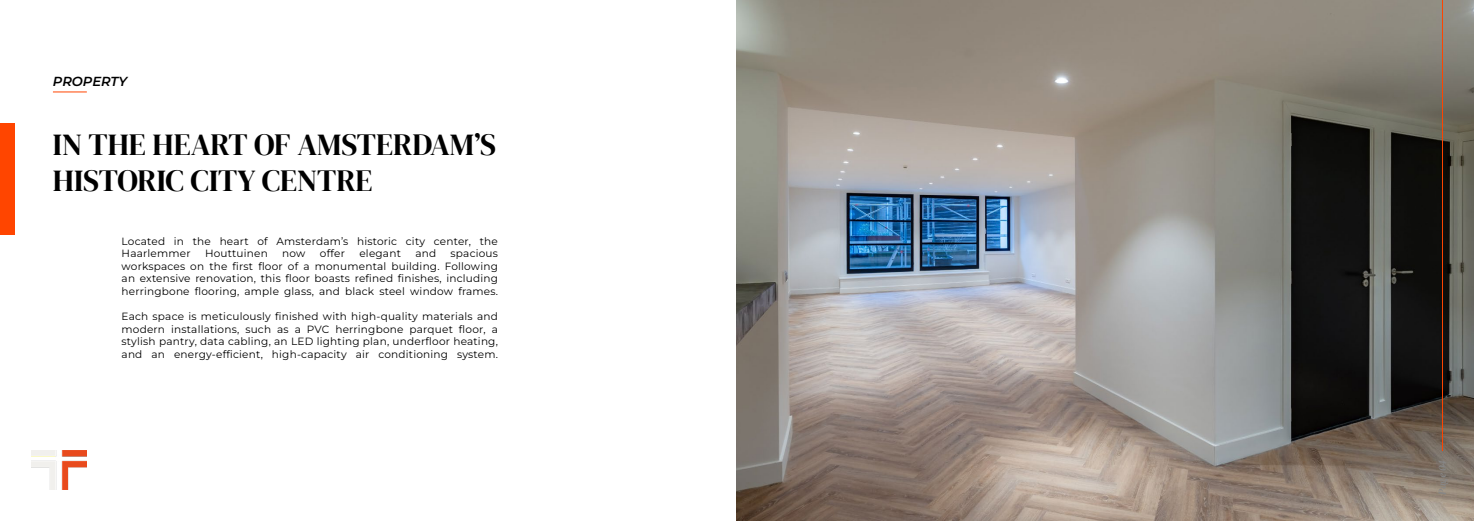
<style>
.page{position:relative;width:1474px;height:521px;background:#fff}
.page>*{position:absolute;margin:0;border:0;box-sizing:border-box;transform-origin:0 0}
.t1{font:30.62px/36.8px "DM Serif Display";color:#000}
.t2{font:italic 600 13.12px "Montserrat";letter-spacing:-.01em;color:#000}
.t3{font:10.5px/12.6px "Montserrat";letter-spacing:.02em;color:#000;text-align:justify}
.t4{font:italic 10.5px "DM Serif Display";color:#878787}
</style>
<div class="page">
<img style="left:736px;top:0;width:737px;height:521px">
<div style="left:0;top:123px;width:15px;height:111px;background:#ff4500"></div>
<hr style="left:53px;top:91px;width:34px;height:1px;background:#ff4500">
<hr style="left:1441px;top:0;width:1px;height:451px;background:#ff4500">
<img style="left:32px;top:450px;width:55px;height:39px">
<p class="t2" style="left:53px;top:72px;width:76px">PROPERTY</p>
<h1 class="t1" style="left:53px;top:126px;width:445px">IN THE HEART OF AMSTERDAM’S<br>HISTORIC CITY CENTRE</h1>
<p class="t3" style="left:122px;top:234px;width:378px">Located in the heart of Amsterdam’s historic city center, the<br>Haarlemmer</p>
<p class="t3" style="left:205px;top:247px;width:64px">Houttuinen</p>
<p class="t3" style="left:282px;top:247px;width:25px">now</p>
<p class="t3" style="left:320px;top:247px;width:27px">offer</p>
<p class="t3" style="left:359px;top:247px;width:43px">elegant</p>
<p class="t3" style="left:415px;top:247px;width:22px">and</p>
<p class="t3" style="left:122px;top:247px;width:378px;text-indent:329px">spacious workspaces on the first floor of a monumental building. Following an extensive renovation, this floor boasts refined finishes, including herringbone flooring, ample glass, and black steel window frames.</p>
<p class="t3" style="left:122px;top:310px;width:378px">Each space is meticulously finished with high-quality materials and modern installations, such as a PVC herringbone parquet floor, a stylish pantry, data cabling, an LED lighting plan, underfloor heating, and an energy-efficient, high-capacity air conditioning system.</p>
<p class="t4" style="left:1435px;top:495px;width:37px;rotate:-90deg">Page 04</p>
</div>
